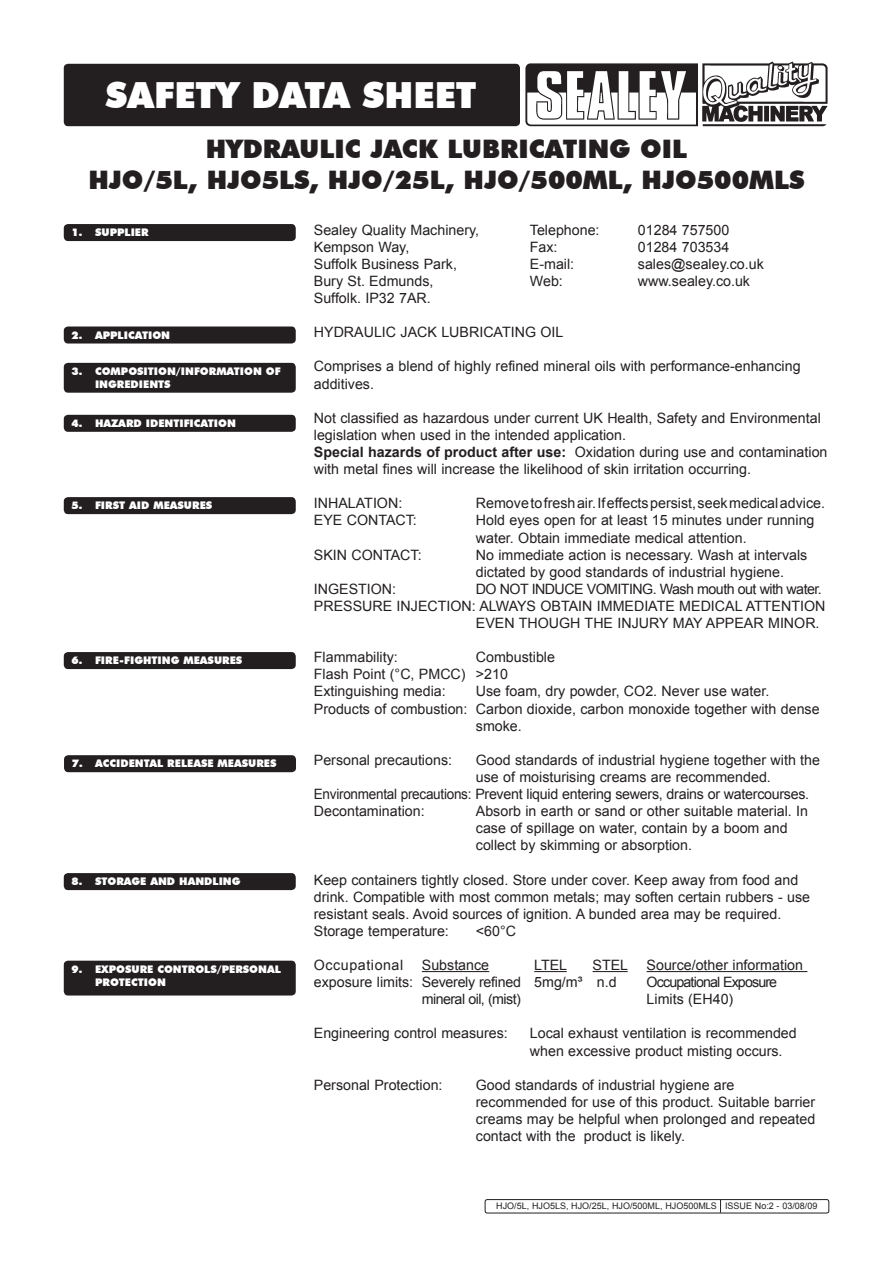
<style>
.page{position:relative;width:893px;height:1263px;background:#fff}
.page>*{position:absolute;margin:0;border:0;box-sizing:border-box;transform-origin:0 0}
.t1{font:900 36px "Futura BT";color:#fff}
.t2{font:900 25.5px "Futura BT";color:#231f20}
.t3{font:14.25px/17.1px "Arial";color:#231f20}
.t4{font:14.25px/17.1px "Arial";letter-spacing:-.02em;color:#231f20;scale:.95 1}
.t5{font:14.25px "Arial";letter-spacing:-.04em;color:#231f20}
.t6{font:14.25px "Arial";letter-spacing:-.06em;color:#231f20}
.t7{font:14.25px "Arial";letter-spacing:.04em;color:#231f20}
.CHAPTER_8_POINT{font:900 10.5px/12.6px "Futura BT";color:#fff}
.t8{font:9px "Arial";color:#231f20}
.s1{font-weight:700}
</style>
<div class="page">
<div style="left:64px;top:224px;width:232px;height:17px;background:#231f20;border-radius:4px"></div>
<div style="left:64px;top:326px;width:232px;height:17px;background:#231f20;border-radius:4px"></div>
<div style="left:64px;top:363px;width:232px;height:30px;background:#231f20;border-radius:4px"></div>
<div style="left:64px;top:415px;width:232px;height:17px;background:#231f20;border-radius:4px"></div>
<div style="left:64px;top:497px;width:232px;height:17px;background:#231f20;border-radius:4px"></div>
<div style="left:64px;top:652px;width:232px;height:17px;background:#231f20;border-radius:4px"></div>
<div style="left:64px;top:755px;width:232px;height:17px;background:#231f20;border-radius:4px"></div>
<div style="left:64px;top:873px;width:232px;height:17px;background:#231f20;border-radius:4px"></div>
<div style="left:64px;top:961px;width:232px;height:34px;background:#231f20;border-radius:4px"></div>
<div style="left:64px;top:64px;width:456px;height:62px;background:#231f20;border-radius:4px"></div>
<img style="left:525px;top:61px;width:303px;height:66px">
<hr style="left:422px;top:971px;width:67px;height:1px;background:#231f20">
<hr style="left:534px;top:971px;width:33px;height:1px;background:#231f20">
<hr style="left:593px;top:971px;width:35px;height:1px;background:#231f20">
<hr style="left:647px;top:971px;width:160px;height:1px;background:#231f20">
<div style="left:485px;top:1199px;width:344px;height:14px;border:1px solid #231f20;border-radius:2px"></div>
<svg style="left:720px;top:1200px;width:1px;height:13px"></svg>
<p class="t1" style="left:105px;top:73px;width:46px">SAFET</p>
<p class="t1" style="left:216px;top:73px;width:43px">Y DATA</p>
<p class="t1" style="left:362px;top:73px;width:73px">SHEET</p>
<p class="t2" style="left:206px;top:134px;width:55px">HYDRAULIC</p>
<p class="t2" style="left:371px;top:134px;width:147px">JACK LU BRICATING</p>
<p class="t2" style="left:640px;top:134px;width:17px">OIL</p>
<p class="t2" style="left:88px;top:164px;width:718px">HJO/5L, HJO5LS, HJO/25L, HJO/500ML, HJO500MLS</p>
<p class="t3" style="left:314px;top:221px;width:167px">Sealey Quality Machinery,</p>
<p class="t3" style="left:530px;top:221px;width:71px">Telephone:</p>
<p class="t3" style="left:638px;top:221px;width:93px">01284 757500</p>
<p class="t3" style="left:314px;top:238px;width:97px">Kempson Way,</p>
<p class="t3" style="left:530px;top:238px;width:29px">Fax:</p>
<p class="t3" style="left:638px;top:238px;width:93px">01284 703534</p>
<p class="t3" style="left:314px;top:255px;width:145px">Suffolk Business Park,</p>
<p class="t3" style="left:530px;top:255px;width:46px">E-mail:</p>
<p class="t3" style="left:638px;top:255px;width:127px">sales@sealey.co.uk</p>
<p class="t3" style="left:314px;top:273px;width:121px">Bury St. Edmunds,</p>
<p class="t3" style="left:530px;top:273px;width:35px">Web:</p>
<p class="t3" style="left:638px;top:273px;width:114px">www.sealey.co.uk</p>
<p class="t3" style="left:314px;top:290px;width:118px">Suffolk. IP32 7AR.</p>
<p class="t3" style="left:314px;top:324px;width:251px">HYDRAULIC JACK LUBRICATING OIL</p>
<p class="t3" style="left:314px;top:358px;width:488px">Comprises a blend of highly refined mineral oils with performance-enhancing additives.</p>
<p class="t3" style="left:314px;top:409px;width:508px">Not classified as hazardous under current UK Health, Safety and Environmental legislation when used in the intended application.</p>
<p class="t3" style="left:314px;top:444px;width:515px"><span class="s1">Special hazards of product after use:</span> Oxidation during use and contamination with metal fines will increase the likelihood of skin irritation occurring.</p>
<p class="t3" style="left:314px;top:495px;width:90px">INHALATION:</p>
<p class="t3" style="left:476px;top:495px;width:351px">Removetofreshair.Ifeffectspersist,seekmedicaladvice.</p>
<p class="t3" style="left:314px;top:512px;width:105px">EYE CONTACT:</p>
<p class="t3" style="left:476px;top:512px;width:340px">Hold eyes open for at least 15 minutes under running water. Obtain immediate medical attention.</p>
<p class="t3" style="left:314px;top:546px;width:109px">SKIN CONTACT:</p>
<p class="t3" style="left:476px;top:546px;width:333px">No immediate action is necessary. Wash at intervals dictated by good standards of industrial hygiene.</p>
<p class="t3" style="left:314px;top:580px;width:84px">INGESTION:</p>
<p class="t5" style="left:476px;top:579px;width:347px">DO NOT INDUCE VOMITING. Wash mouth out with water.</p>
<p class="t3" style="left:476px;top:597px;width:351px;text-indent:-162px">PRESSURE INJECTION: ALWAYS OBTAIN IMMEDIATE MEDICAL ATTENTION<br>EVEN THOUGH THE INJURY MAY APPEAR MINOR.</p>
<p class="t3" style="left:314px;top:649px;width:85px">Flammability:</p>
<p class="t3" style="left:476px;top:649px;width:81px">Combustible</p>
<p class="t3" style="left:314px;top:666px;width:196px">Flash Point (°C, PMCC) &gt;210</p>
<p class="t3" style="left:314px;top:683px;width:133px">Extinguishing media:</p>
<p class="t3" style="left:476px;top:683px;width:295px">Use foam, dry powder, CO2. Never use water.</p>
<p class="t3" style="left:476px;top:700px;width:345px;text-indent:-162px">Products of combustion: Carbon dioxide, carbon monoxide together with dense smoke.</p>
<p class="t3" style="left:314px;top:751px;width:140px">Personal precautions:</p>
<p class="t3" style="left:476px;top:751px;width:346px">Good standards of industrial hygiene together with the use of moisturising creams are recommended.</p>
<p class="t4" style="left:314px;top:786px;width:523px">Environmental precautions: Prevent liquid entering sewers, drains or watercourses.<br>Decontamination:</p>
<p class="CHAPTER_8_POINT" style="left:72px;top:226px;width:78px">1. SUPPLIER</p>
<p class="CHAPTER_8_POINT" style="left:72px;top:329px;width:100px">2. APPLICATION</p>
<p class="CHAPTER_8_POINT" style="left:95px;top:365px;width:187px;text-indent:-23px">3. COMPOSITION/INFORMATION OF<br>INGREDIENTS</p>
<p class="CHAPTER_8_POINT" style="left:72px;top:417px;width:166px">4. HAZARD IDENTIFICATION</p>
<p class="CHAPTER_8_POINT" style="left:72px;top:499px;width:142px">5. F IRST AID MEASURES</p>
<p class="CHAPTER_8_POINT" style="left:72px;top:654px;width:172px">6. FIRE-FIGHTING MEASURES</p>
<p class="CHAPTER_8_POINT" style="left:72px;top:757px;width:206px">7. ACCIDENTAL RELEASE MEASURES</p>
<p class="t3" style="left:476px;top:803px;width:334px">Absorb in earth or sand or other suitable material. In case of spillage on water, contain by a boom and collect by skimming or absorption.</p>
<p class="t3" style="left:314px;top:871px;width:498px">Keep containers tightly closed. Store under cover. Keep away from food and drink. Compatible with most common metals; may soften certain rubbers - use resistant seals. Avoid sources of ignition. A bunded area may be required.</p>
<p class="t3" style="left:314px;top:922px;width:137px">Storage temperature:</p>
<p class="t3" style="left:476px;top:922px;width:42px">&lt;60°C</p>
<p class="t7" style="left:314px;top:956px;width:91px">Occupational</p>
<p class="t3" style="left:422px;top:957px;width:69px">Substance</p>
<p class="t3" style="left:534px;top:957px;width:35px">LTEL</p>
<p class="t3" style="left:593px;top:957px;width:37px">STEL</p>
<p class="t3" style="left:647px;top:957px;width:158px">Source/other information</p>
<p class="t3" style="left:314px;top:974px;width:304px">exposure limits: Severely refined 5mg/m³ n.d</p>
<p class="t6" style="left:647px;top:973px;width:132px">Occupational Exposure</p>
<p class="t5" style="left:422px;top:990px;width:100px">mineral oil, (mist)</p>
<p class="t3" style="left:647px;top:991px;width:88px">Limits (EH40)</p>
<p class="t3" style="left:314px;top:1025px;width:196px">Engineering control measures:</p>
<p class="t3" style="left:530px;top:1025px;width:268px">Local exhaust ventilation is recommended when excessive product misting occurs.</p>
<p class="t3" style="left:314px;top:1076px;width:130px">Personal Protection:</p>
<p class="t3" style="left:476px;top:1076px;width:341px">Good standards of industrial hygiene are recommended for use of this product. Suitable barrier creams may be helpful when prolonged and repeated contact with the product is likely.</p>
<p class="CHAPTER_8_POINT" style="left:72px;top:875px;width:170px">8. STORAGE AND HANDLING</p>
<p class="CHAPTER_8_POINT" style="left:95px;top:963px;width:187px;text-indent:-23px">9. EXPOSURE CONTROLS/PERSONAL<br>PROTECTION</p>
<p class="t8" style="left:496px;top:1200px;width:323px">HJO/5L, HJO5LS, HJO/25L, HJO/500ML, HJO500MLS ISSUE No:2 - 03/08/09</p>
</div>
